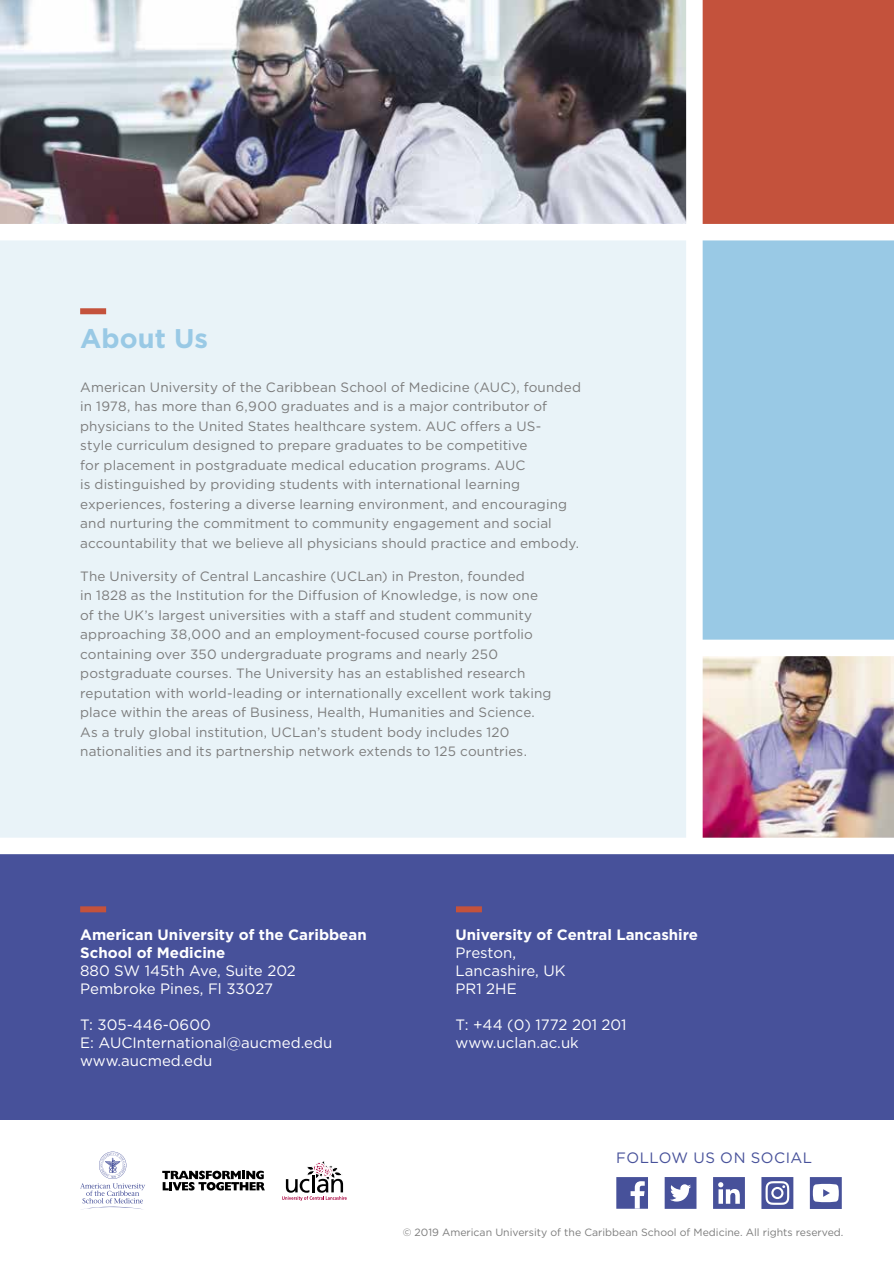
<style>
.page{position:relative;width:894px;height:1263px;background:#fff}
.page>*{position:absolute;margin:0;border:0;box-sizing:border-box;transform-origin:0 0}
.t1{font:700 27px "Gotham HTF";color:#99c9e5}
.t2{font:15px/18px "Gotham HTF";color:#fff}
.t3{font:700 15px/18px "Gotham HTF";color:#fff}
.t4{font:15px "Gotham HTF";letter-spacing:.03em;color:#47519a}
.t5{font:13.5px/19.5px "Gotham HTF";letter-spacing:.01em;color:#7c7c7c}
.t6{font:10.5px "Gotham HTF";color:#7c7c7c}
</style>
<div class="page">
<div style="left:693px;top:0;width:200px;height:233px;background:#c4523c"></div>
<div style="left:0;top:233px;width:893px;height:621px;background:#e9f3f8"></div>
<img style="left:702px;top:656px;width:191px;height:181px">
<div style="left:693px;top:233px;width:200px;height:415px;background:#99c9e5"></div>
<div style="left:0;top:847px;width:893px;height:272px;background:#47519a"></div>
<img style="left:0;top:0;width:686px;height:224px">
<div style="left:80px;top:308px;width:26px;height:6px;background:#c4523c"></div>
<div style="left:456px;top:906px;width:25px;height:6px;background:#c4523c"></div>
<div style="left:80px;top:906px;width:26px;height:6px;background:#c4523c"></div>
<div style="left:0;top:837px;width:893px;height:17px;background:#fff"></div>
<div style="left:690px;top:639px;width:203px;height:17px;background:#fff"></div>
<div style="left:0;top:224px;width:893px;height:16px;background:#fff"></div>
<div style="left:686px;top:0;width:16px;height:848px;background:#fff"></div>
<svg style="left:616px;top:1177px;width:31px;height:31px"></svg>
<svg style="left:713px;top:1177px;width:31px;height:31px"></svg>
<svg style="left:664px;top:1177px;width:32px;height:31px"></svg>
<svg style="left:761px;top:1177px;width:32px;height:31px"></svg>
<svg style="left:809px;top:1177px;width:32px;height:32px"></svg>
<svg style="left:162px;top:1170px;width:103px;height:20px"></svg>
<svg style="left:282px;top:1161px;width:64px;height:39px"></svg>
<svg style="left:80px;top:1151px;width:65px;height:58px"></svg>
<h1 class="t1" style="left:80px;top:322px;width:129px">About Us</h1>
<p class="t5" style="left:80px;top:377px;width:502px">American University of the Caribbean School of Medicine (AUC), founded in 1978, has more than 6,900 graduates and is a major contributor of physicians to the United States healthcare system. AUC offers a US-<br>style curriculum designed to prepare graduates to be competitive<br>for placement in postgraduate medical education programs. AUC<br>is distinguished by providing students with international learning experiences, fostering a diverse learning environment, and encouraging and nurturing the commitment to community engagement and social accountability that we believe all physicians should practice and embody.</p>
<p class="t5" style="left:80px;top:566px;width:472px">The University of Central Lancashire (UCLan) in Preston, founded<br>in 1828 as the Institution for the Diffusion of Knowledge, is now one of the UK’s largest universities with a staff and student community approaching 38,000 and an employment-focused course portfolio containing over 350 undergraduate programs and nearly 250 postgraduate courses. The University has an established research reputation with world-leading or internationally excellent work taking place within the areas of Business, Health, Humanities and Science.<br>As a truly global institution, UCLan’s student body includes 120 nationalities and its partnership network extends to 125 countries.</p>
<p class="t3" style="left:80px;top:925px;width:288px">American University of the Caribbean<br>School of Medicine</p>
<p class="t2" style="left:80px;top:961px;width:217px">880 SW 145th Ave, Suite 202<br>Pembroke Pines, Fl 33027</p>
<p class="t2" style="left:80px;top:1015px;width:253px">T: 305-446-0600<br>E: AUCInternational@aucmed.edu www.aucmed.edu</p>
<p class="t3" style="left:455px;top:925px;width:244px">University of Central Lancashire</p>
<p class="t2" style="left:455px;top:943px;width:111px">Preston,<br>Lancashire, UK<br>PR1 2HE</p>
<p class="t2" style="left:455px;top:1015px;width:172px">T: +44 (0) 1772 201 201 www.uclan.ac.uk</p>
<p class="t4" style="left:616px;top:1149px;width:197px">FOLLOW US ON SOCIAL</p>
<p class="t6" style="left:402px;top:1226px;width:442px">© 2019 American University of the Caribbean School of Medicine. All rights reserved.</p>
</div>
